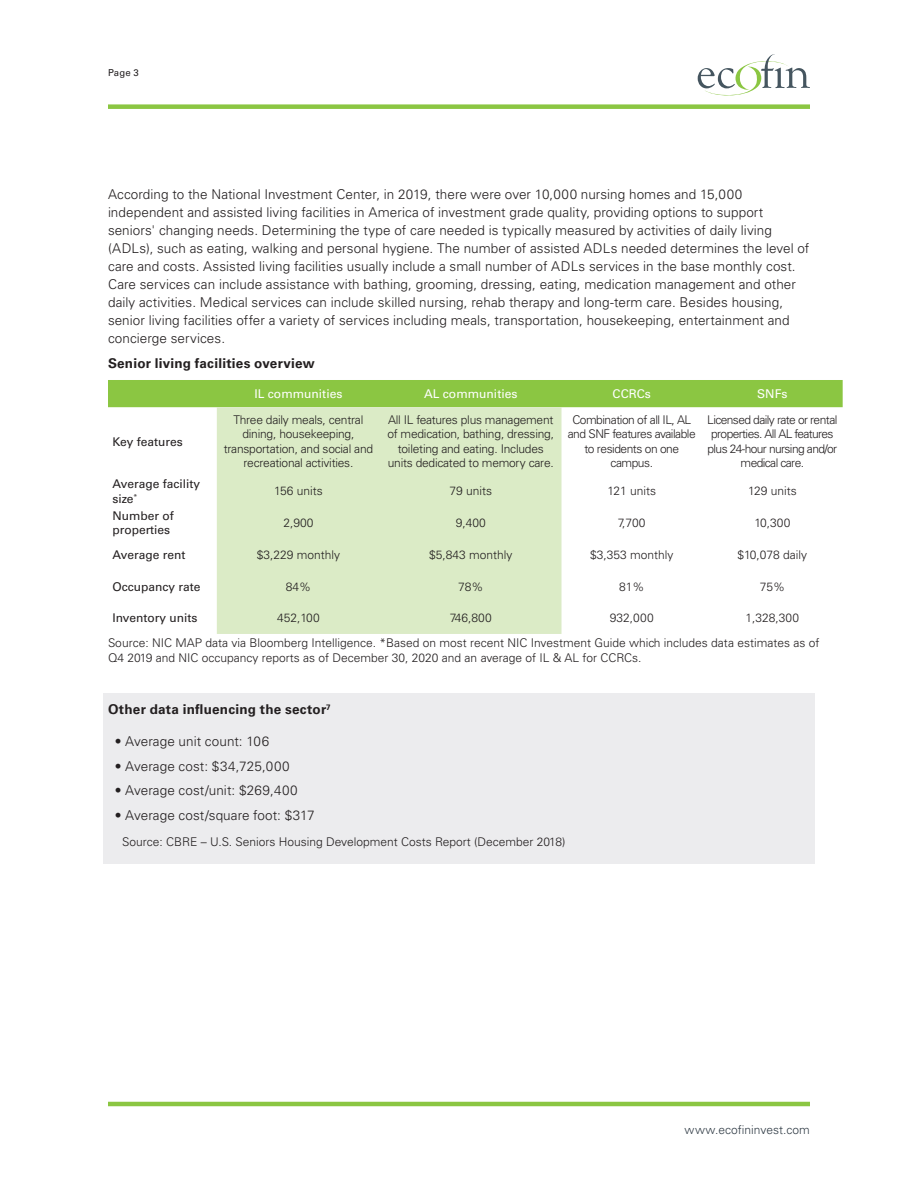
<style>
.page{position:relative;width:918px;height:1188px;background:#fff}
.page>*{position:absolute;margin:0;border:0;box-sizing:border-box;transform-origin:0 0}
.t1{font:300 13.5px/18px "Univers LT Std";letter-spacing:.005em;color:#231f20}
.t2{font:700 13.5px "Univers LT Std";letter-spacing:.015em;color:#231f20}
.t3{font:12.15px "Univers LT Std";color:#fff}
.t4{font:300 12px/14.4px "Univers LT Std";color:#231f20}
.t5{font:300 12px/14.4px "Univers LT Std";letter-spacing:-.02em;color:#231f20;text-align:center}
.t6{font:12px/14.4px "Univers LT Std";color:#231f20}
.t7{font:300 12px/14.4px "Univers LT Std";letter-spacing:-.05em;color:#231f20;text-align:center}
.t8{font:300 12px/14.4px "Univers LT Std";letter-spacing:-.04em;color:#231f20;text-align:center}
.t9{font:300 12px "Univers LT Std";letter-spacing:.005em;color:#323d47}
.t10{font:9.6px "Univers LT Std";color:#231f20}
</style>
<div class="page">
<div style="left:108px;top:104px;width:702px;height:5px;background:#8bc642"></div>
<hr style="left:108px;top:1102px;width:702px;height:4px;background:#8bc642">
<svg style="left:698px;top:54px;width:112px;height:42px"></svg>
<div style="left:104px;top:693px;width:711px;height:171px;background:#ececee"></div>
<div style="left:108px;top:380px;width:735px;height:27px;background:#8bc642"></div>
<div style="left:217px;top:407px;width:345px;height:227px;background:#dbebc6"></div>
<p class="t10" style="left:108px;top:67px;width:32px">Page 3</p>
<p class="t1" style="left:108px;top:185px;width:703px">According to the National Investment Center, in 2019, there were over 10,000 nursing homes and 15,000 independent and assisted living facilities in America of investment grade quality, providing options to support seniors' changing needs. Determining the type of care needed is typically measured by activities of daily living (ADLs), such as eating, walking and personal hygiene. The number of assisted ADLs needed determines the level of care and costs. Assisted living facilities usually include a small number of ADLs services in the base monthly cost.<br>Care services can include assistance with bathing, grooming, dressing, eating, medication management and other daily activities. Medical services can include skilled nursing, rehab therapy and long-term care. Besides housing, senior living facilities offer a variety of services including meals, transportation, housekeeping, entertainment and concierge services.</p>
<p class="t2" style="left:108px;top:355px;width:208px">Senior living facilities overview</p>
<p class="t6" style="left:113px;top:434px;width:72px">Key features</p>
<p class="t3" style="left:254px;top:386px;width:90px">IL communities</p>
<p class="t3" style="left:424px;top:386px;width:95px">AL communities</p>
<p class="t3" style="left:613px;top:386px;width:40px">CCRCs</p>
<p class="t3" style="left:757px;top:386px;width:32px">SNFs</p>
<p class="t5" style="left:224px;top:413px;width:151px">Three daily meals, central dining, housekeeping, transportation, and social and recreational activities.</p>
<p class="t5" style="left:387px;top:413px;width:168px">All IL features plus management of medication, bathing, dressing, toileting and eating. Includes units dedicated to memory care.</p>
<p class="t8" style="left:568px;top:413px;width:130px">Combination of all IL, AL and SNF features available to residents on one campus.</p>
<p class="t7" style="left:707px;top:413px;width:132px">Licensed daily rate or rental properties. All AL features plus 24-hour nursing and/or medical care.</p>
<p class="t6" style="left:113px;top:477px;width:89px">Average facility size<sup>*</sup></p>
<p class="t4" style="left:274px;top:484px;width:50px">156 units</p>
<p class="t5" style="left:449px;top:484px;width:44px">79 units</p>
<p class="t4" style="left:607px;top:484px;width:50px">121 units</p>
<p class="t4" style="left:748px;top:484px;width:50px">129 units</p>
<p class="t6" style="left:113px;top:509px;width:63px">Number of properties</p>
<p class="t5" style="left:283px;top:516px;width:32px">2,900</p>
<p class="t5" style="left:456px;top:516px;width:32px">9,400</p>
<p class="t5" style="left:618px;top:516px;width:29px">7,700</p>
<p class="t5" style="left:754px;top:516px;width:38px">10,300</p>
<p class="t6" style="left:113px;top:548px;width:74px">Average rent</p>
<p class="t4" style="left:257px;top:547px;width:85px">$3,229 monthly</p>
<p class="t4" style="left:429px;top:547px;width:85px">$5,843 monthly</p>
<p class="t4" style="left:590px;top:547px;width:85px">$3,353 monthly</p>
<p class="t4" style="left:737px;top:547px;width:71px">$10,078 daily</p>
<p class="t6" style="left:113px;top:579px;width:90px">Occupancy rate</p>
<p class="t5" style="left:286px;top:579px;width:27px">84%</p>
<p class="t5" style="left:458px;top:579px;width:27px">78%</p>
<p class="t5" style="left:619px;top:579px;width:27px">81%</p>
<p class="t5" style="left:760px;top:579px;width:27px">75%</p>
<p class="t6" style="left:113px;top:611px;width:87px">Inventory units</p>
<p class="t5" style="left:277px;top:611px;width:44px">452,100</p>
<p class="t5" style="left:450px;top:611px;width:43px">746,800</p>
<p class="t5" style="left:610px;top:611px;width:45px">932,000</p>
<p class="t5" style="left:746px;top:611px;width:55px">1,328,300</p>
<p class="t4" style="left:108px;top:636px;width:713px">Source: NIC MAP data via Bloomberg Intelligence. *Based on most recent NIC Investment Guide which includes data estimates as of<br>Q4 2019 and NIC occupancy reports as of December 30, 2020 and an average of IL &amp; AL for CCRCs.</p>
<p class="t2" style="left:108px;top:701px;width:224px">Other data influencing the sector<sup>7</sup></p>
<p class="t1" style="left:115px;top:732px;width:156px">• Average unit count: 106</p>
<p class="t1" style="left:115px;top:757px;width:176px">• Average cost: $34,725,000</p>
<p class="t1" style="left:115px;top:782px;width:184px">• Average cost/unit: $269,400</p>
<p class="t1" style="left:115px;top:806px;width:201px">• Average cost/square foot: $317</p>
<p class="t4" style="left:122px;top:834px;width:445px">Source: CBRE – U.S. Seniors Housing Development Costs Report (December 2018)</p>
<p class="t9" style="left:685px;top:1123px;width:127px">www.ecofininvest.com</p>
</div>
